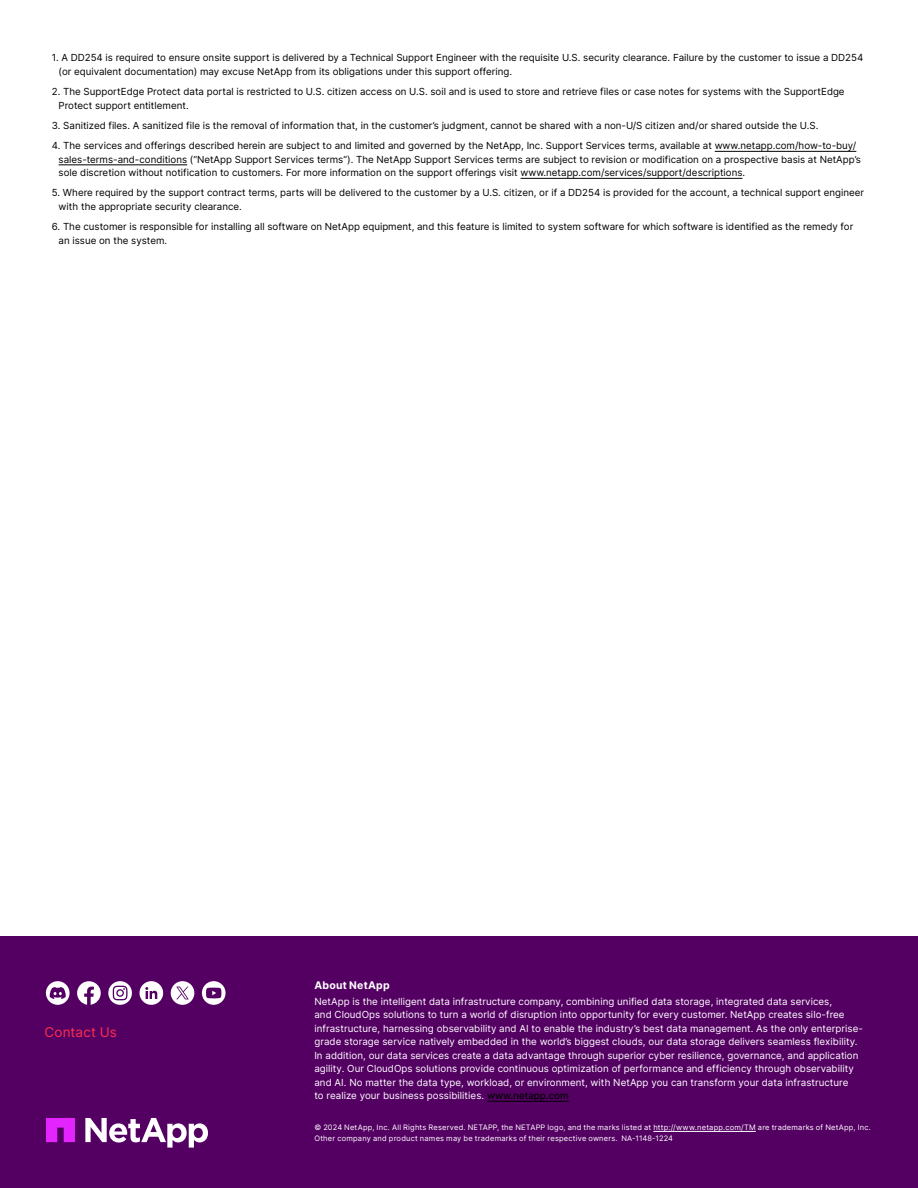
<style>
.page{position:relative;width:918px;height:1188px;background:#fff}
.page>*{position:absolute;margin:0;border:0;box-sizing:border-box;transform-origin:0 0}
.t1{font:13.5px "Inter";letter-spacing:.015em;color:#ff2e4e}
.t2{font:700 10.5px "Inter";letter-spacing:.02em;color:#fff}
.t3{font:9.75px/13.5px "Inter";color:#000}
.t4{font:9.75px/13.5px "Inter";letter-spacing:.005em;color:#fff}
.t5{font:7.5px/10.5px "Inter";letter-spacing:.03em;color:#fff}
.t6{font:7.5px "Inter";color:#fff}
.s1{font-weight:500;color:#000}
</style>
<div class="page">
<div style="left:0;top:936px;width:918px;height:252px;background:#540063"></div>
<hr style="left:653px;top:1131px;width:103px;height:1px;background:#fff">
<svg style="left:85px;top:1118px;width:123px;height:30px"></svg>
<svg style="left:46px;top:1118px;width:29px;height:24px"></svg>
<hr style="left:487px;top:1101px;width:82px;height:1px;background:#000">
<svg style="left:46px;top:981px;width:24px;height:24px"></svg>
<svg style="left:77px;top:981px;width:24px;height:24px"></svg>
<svg style="left:108px;top:981px;width:24px;height:24px"></svg>
<svg style="left:139px;top:981px;width:24px;height:24px"></svg>
<svg style="left:171px;top:981px;width:23px;height:24px"></svg>
<svg style="left:202px;top:981px;width:24px;height:24px"></svg>
<hr style="left:715px;top:151px;width:141px;height:1px;background:#000">
<hr style="left:59px;top:164px;width:128px;height:1px;background:#000">
<hr style="left:521px;top:178px;width:222px;height:1px;background:#000">
<p class="t3" style="left:59px;top:51px;width:806px;text-indent:-7px">1. A DD254 is required to ensure onsite support is delivered by a Technical Support Engineer with the requisite U.S. security clearance. Failure by the customer to issue a DD254 (or equivalent documentation) may excuse NetApp from its obligations under this support offering.</p>
<p class="t3" style="left:59px;top:85px;width:788px;text-indent:-7px">2. The SupportEdge Protect data portal is restricted to U.S. citizen access on U.S. soil and is used to store and retrieve files or case notes for systems with the SupportEdge<br>Protect support entitlement.</p>
<p class="t3" style="left:52px;top:118px;width:768px">3. Sanitized files. A sanitized file is the removal of information that, in the customer’s judgment, cannot be shared with a non-U/S citizen and/or shared outside the U.S.</p>
<p class="t3" style="left:59px;top:139px;width:804px;text-indent:-7px">4. The services and offerings described herein are subject to and limited and governed by the NetApp, Inc. Support Services terms, available at www.netapp.com/how-to-buy/ sales-terms-and-conditions (“NetApp Support Services terms”). The NetApp Support Services terms are subject to revision or modification on a prospective basis at NetApp’s sole discretion without notification to customers. For more information on the support offerings visit www.netapp.com/services/support/descriptions.</p>
<p class="t3" style="left:59px;top:186px;width:807px;text-indent:-7px">5. Where required by the support contract terms, parts will be delivered to the customer by a U.S. citizen, or if a DD254 is provided for the account, a technical support engineer with the appropriate security clearance.</p>
<p class="t3" style="left:59px;top:220px;width:796px;text-indent:-7px">6. The customer is responsible for installing all software on NetApp equipment, and this feature is limited to system software for which software is identified as the remedy for an issue on the system.</p>
<h1 class="t1" style="left:44px;top:1022px;width:74px">Contact Us</h1>
<p class="t2" style="left:314px;top:977px;width:77px">About NetApp</p>
<p class="t4" style="left:314px;top:994px;width:550px">NetApp is the intelligent data infrastructure company, combining unified data storage, integrated data services,<br>and CloudOps solutions to turn a world of disruption into opportunity for every customer. NetApp creates silo-free infrastructure, harnessing observability and AI to enable the industry’s best data management. As the only enterprise&shy;grade storage service natively embedded in the world’s biggest clouds, our data storage delivers seamless flexibility.<br>In addition, our data services create a data advantage through superior cyber resilience, governance, and application agility. Our CloudOps solutions provide continuous optimization of performance and efficiency through observability and AI. No matter the data type, workload, or environment, with NetApp you can transform your data infrastructure<br>to realize your business possibilities. <span class="s1">www.netapp.com</span></p>
<p class="t6" style="left:621px;top:1133px;width:53px">NA-1148-1224</p>
<p class="t5" style="left:314px;top:1122px;width:558px">© 2024 NetApp, Inc. All Rights Reserved. NETAPP, the NETAPP logo, and the marks listed at http://www.netapp.com/TM are trademarks of NetApp, Inc.<br>Other company and product names may be trademarks of their respective owners.</p>
</div>
